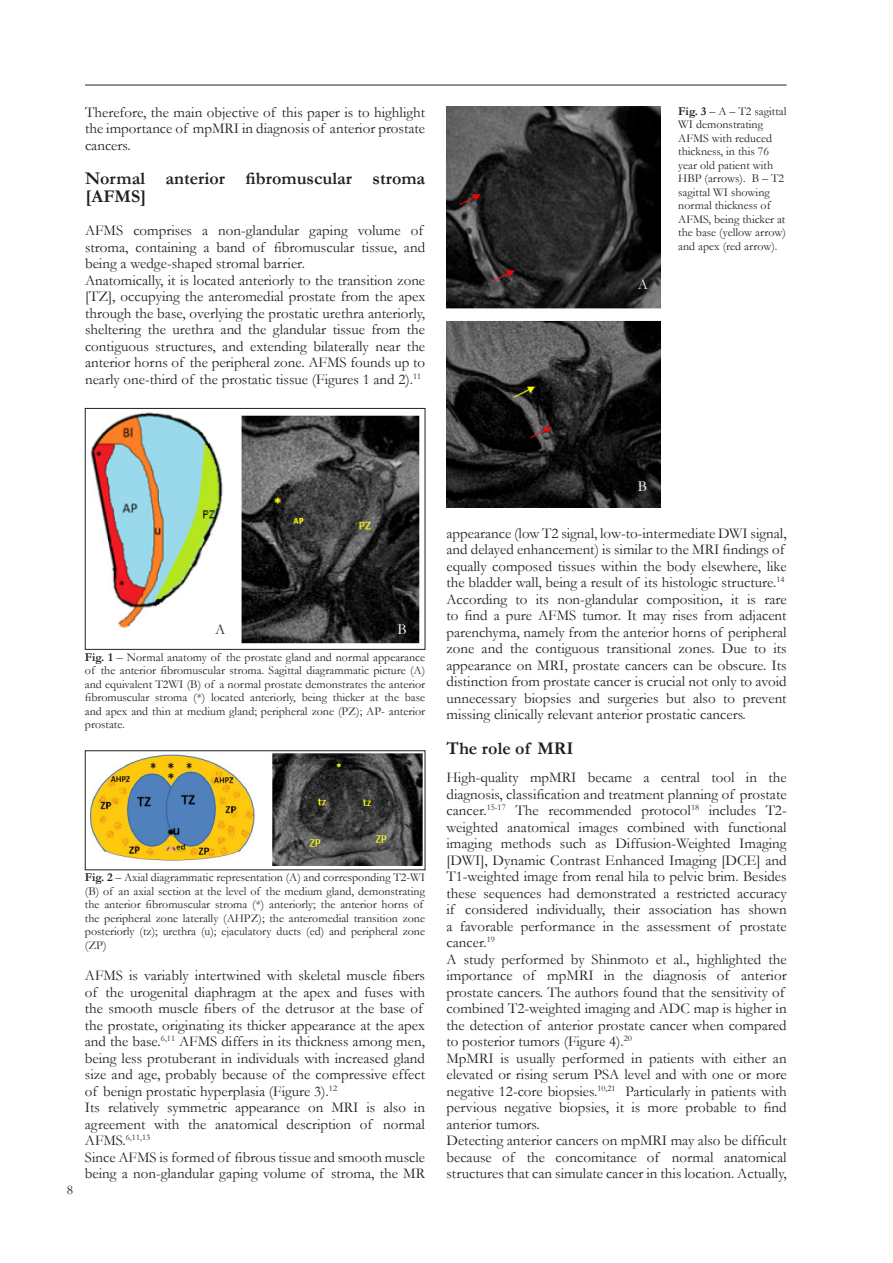
<style>
.page{position:relative;width:893px;height:1263px;background:#fff}
.page>*{position:absolute;margin:0;border:0;box-sizing:border-box;transform-origin:0 0}
.t1{font:700 18px/18px "Garamond";color:#231f20}
.t2{font:15px/16.5px "Garamond";color:#231f20;text-align:justify}
.t3{font:15px "Garamond";color:#fff}
.t4{font:13.5px "Garamond";color:#231f20}
.t5{font:12px/13.5px "Garamond";color:#231f20}
.t6{font:8.7px "Garamond";color:#231f20}
.s1{font-weight:700}
.s2{font-size:15px}
</style>
<div class="page">
<hr style="left:85px;top:85px;width:702px;height:1px;background:#231f20">
<img style="left:90px;top:412px;width:330px;height:232px">
<div style="left:85px;top:408px;width:340px;height:241px;border:1px solid #231f20"></div>
<img style="left:90px;top:753px;width:333px;height:113px">
<div style="left:85px;top:750px;width:340px;height:120px;border:1px solid #231f20"></div>
<img style="left:446px;top:107px;width:215px;height:400px">
<p class="t2" style="left:85px;top:103px;width:342px">Therefore, the main objective of this paper is to highlight the importance of mpMRI in diagnosis of anterior prostate cancers.</p>
<p class="t1" style="left:85px;top:169px;width:342px">Normal anterior fibromuscular stroma [AFMS]</p>
<p class="t2" style="left:85px;top:222px;width:342px;text-align:left">AFMS comprises a non-glandular gaping volume of stroma, containing a band of fibromuscular tissue, and being a wedge-shaped stromal barrier.</p>
<p class="t2" style="left:85px;top:271px;width:342px">Anatomically, it is located anteriorly to the transition zone [TZ], occupying the anteromedial prostate from the apex through the base, overlying the prostatic urethra anteriorly, sheltering the urethra and the glandular tissue from the contiguous structures, and extending bilaterally near the anterior horns of the peripheral zone. AFMS founds up to nearly one-third of the prostatic tissue (Figures 1 and 2).<sup>11</sup></p>
<p class="t3" style="left:638px;top:275px;width:12px">A</p>
<p class="t5" style="left:678px;top:104px;width:110px"><span class="s1">Fig. 3</span> – A – T2 sagittal<br>WI demonstrating<br>AFMS with reduced thickness, in this 76 year old patient with<br>HBP (arrows). B – T2 sagittal WI showing normal thickness of<br>AFMS, being thicker at the base (yellow arrow) and apex (red arrow).</p>
<p class="t2" style="left:215px;top:620px;width:12px">A</p>
<p class="t3" style="left:398px;top:619px;width:11px">B</p>
<p class="t5" style="left:85px;top:650px;width:342px;text-align:justify"><span class="s1">Fig. 1</span> – Normal anatomy of the prostate gland and normal appearance of the anterior fibromuscular stroma. Sagittal diagrammatic picture (A) and equivalent T2WI (B) of a normal prostate demonstrates the anterior fibromuscular stroma (*) located anteriorly, being thicker at the base and apex and thin at medium gland; peripheral zone (PZ); AP- anterior prostate.</p>
<p class="t4" style="left:67px;top:1180px;width:8px">8</p>
<p class="t5" style="left:85px;top:870px;width:342px"><span class="s1">Fig. 2</span> – Axial diagrammatic representation (A) and corresponding T2-WI (B) of an axial section at the level of the medium gland, demonstrating the anterior fibromuscular stroma (*) anteriorly; the anterior horns of the peripheral zone laterally (AHPZ); the anteromedial transition zone posteriorly (tz); urethra (u); ejaculatory ducts (ed) and peripheral zone (ZP)</p>
<p class="t2" style="left:85px;top:967px;width:342px;text-align:left">AFMS is variably intertwined with skeletal muscle fibers of the urogenital diaphragm at the apex and fuses with the smooth muscle fibers of the detrusor at the base of the prostate, originating its thicker appearance at the apex and the base.<sup>6,11</sup> AFMS differs in its thickness among men, being less protuberant in individuals with increased gland size and age, probably because of the compressive effect of benign prostatic hyperplasia (Figure 3).<sup>12</sup></p>
<p class="t2" style="left:85px;top:1099px;width:342px">Its relatively symmetric appearance on MRI is also in agreement with the anatomical description of normal</p>
<p class="t6" style="left:85px;top:1132px;width:67px"><span class="s2">AFMS.</span>6,11,13</p>
<p class="t2" style="left:85px;top:1148px;width:342px">Since AFMS is formed of fibrous tissue and smooth muscle being a non-glandular gaping volume of stroma, the MR</p>
<p class="t3" style="left:638px;top:477px;width:11px">B</p>
<p class="t2" style="left:446px;top:524px;width:342px;text-align:left">appearance (low T2 signal, low-to-intermediate DWI signal, and delayed enhancement) is similar to the MRI findings of equally composed tissues within the body elsewhere, like the bladder wall, being a result of its histologic structure.<sup>14</sup></p>
<p class="t2" style="left:446px;top:590px;width:342px">According to its non-glandular composition, it is rare to find a pure AFMS tumor. It may rises from adjacent parenchyma, namely from the anterior horns of peripheral zone and the contiguous transitional zones. Due to its appearance on MRI, prostate cancers can be obscure. Its distinction from prostate cancer is crucial not only to avoid unnecessary biopsies and surgeries but also to prevent missing clinically relevant anterior prostatic cancers.</p>
<p class="t1" style="left:446px;top:739px;width:129px">The role of MRI</p>
<p class="t2" style="left:446px;top:769px;width:342px">High-quality mpMRI became a central tool in the diagnosis, classification and treatment planning of prostate cancer.<sup>15-17</sup> The recommended protocol<sup>18</sup> includes T2- weighted anatomical images combined with functional imaging methods such as Diffusion-Weighted Imaging [DWI], Dynamic Contrast Enhanced Imaging [DCE] and T1-weighted image from renal hila to pelvic brim. Besides these sequences had demonstrated a restricted accuracy if considered individually, their association has shown a favorable performance in the assessment of prostate cancer.<sup>19</sup></p>
<p class="t2" style="left:446px;top:950px;width:342px;text-align:left">A study performed by Shinmoto et al., highlighted the importance of mpMRI in the diagnosis of anterior prostate cancers. The authors found that the sensitivity of combined T2-weighted imaging and ADC map is higher in the detection of anterior prostate cancer when compared to posterior tumors (Figure 4).<sup>20</sup></p>
<p class="t2" style="left:446px;top:1049px;width:342px">MpMRI is usually performed in patients with either an elevated or rising serum PSA level and with one or more negative 12-core biopsies.<sup>10,21</sup> Particularly in patients with pervious negative biopsies, it is more probable to find anterior tumors.</p>
<p class="t2" style="left:446px;top:1132px;width:342px">Detecting anterior cancers on mpMRI may also be difficult because of the concomitance of normal anatomical structures that can simulate cancer in this location. Actually,</p>
</div>
